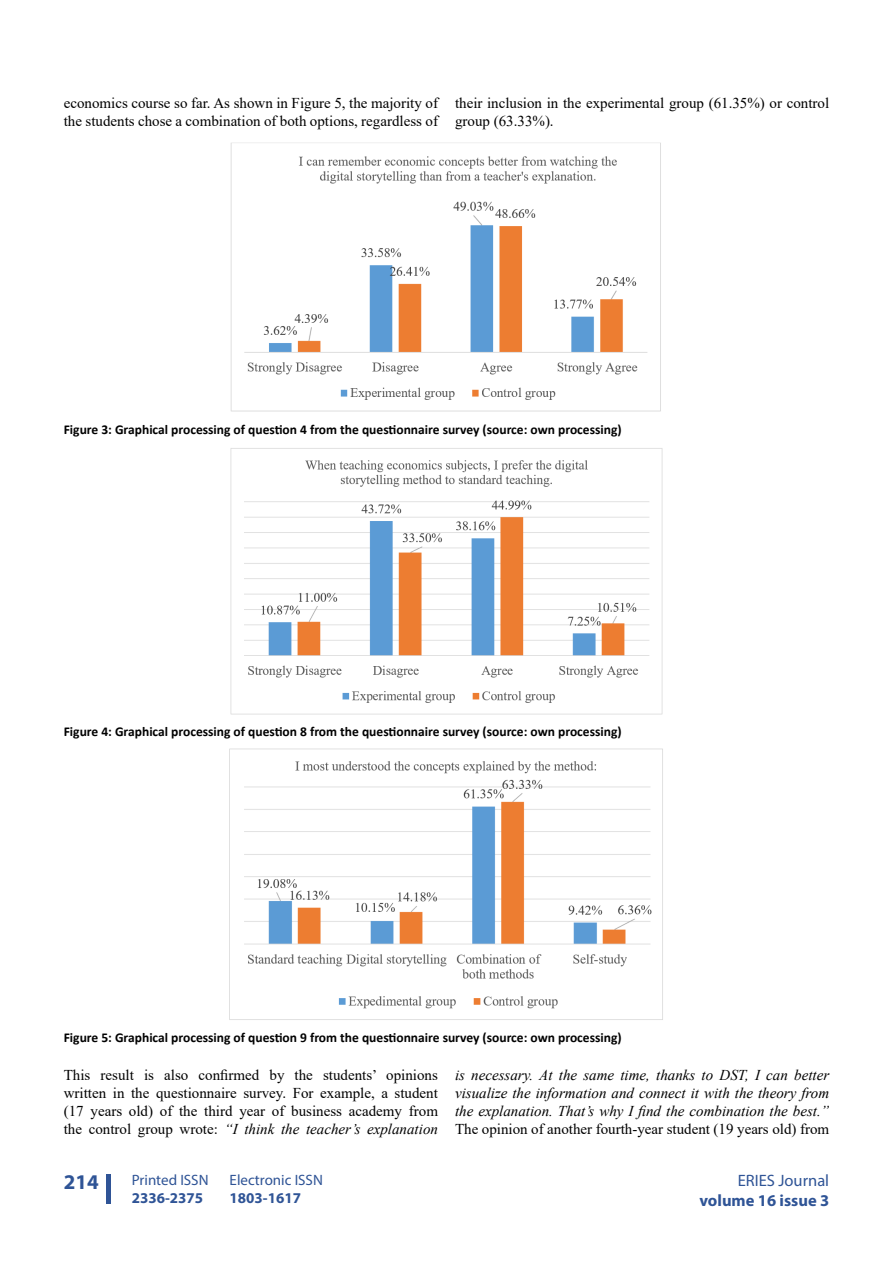
<style>
.page{position:relative;width:893px;height:1263px;background:#fff}
.page>*{position:absolute;margin:0;border:0;box-sizing:border-box;transform-origin:0 0}
.t1{font:700 21px "Myriad Pro";color:#2f5496}
.t2{font:700 16.5px "Myriad Pro";color:#2f5496}
.t3{font:16.5px "Myriad Pro";color:#2f5496}
.t4{font:15px/18px "Times New Roman";color:#000}
.t5{font:italic 15px/18px "Times New Roman";color:#000;text-align:justify}
.t6{font:15px "Myriad Pro";color:#2f5496}
.t7{font:700 15px "Myriad Pro";color:#2f5496}
.t8{font:700 13.5px "Calibri";color:#000}
.s1{font-style:italic}
</style>
<div class="page">
<div style="left:106px;top:1174px;width:5px;height:29px;background:#2f5496"></div>
<img style="left:230px;top:142px;width:431px;height:270px">
<img style="left:230px;top:448px;width:433px;height:267px">
<img style="left:229px;top:748px;width:434px;height:272px">
<p class="t4" style="left:64px;top:94px;width:376px">economics course so far. As shown in Figure 5, the majority of the students chose a combination of both options, regardless of</p>
<p class="t4" style="left:455px;top:94px;width:376px">their inclusion in the experimental group (61.35%) or control group (63.33%).</p>
<p class="t8" style="left:64px;top:420px;width:559px">Figure 3: Graphical processing of question 4 from the questionnaire survey (source: own processing)</p>
<p class="t8" style="left:64px;top:722px;width:559px">Figure 4: Graphical processing of question 8 from the questionnaire survey (source: own processing)</p>
<p class="t8" style="left:64px;top:1028px;width:559px">Figure 5: Graphical processing of question 9 from the questionnaire survey (source: own processing)</p>
<p class="t4" style="left:64px;top:1066px;width:376px;text-align:justify">This result is also confirmed by the students’ opinions written in the questionnaire survey. For example, a student (17 years old) of the third year of business academy from the control group wrote: <span class="s1">“I think the teacher’s explanation</span></p>
<p class="t5" style="left:455px;top:1066px;width:376px">is necessary. At the same time, thanks to DST, I can better visualize the information and connect it with the theory from the explanation. That’s why I find the combination the best.”</p>
<p class="t4" style="left:455px;top:1120px;width:376px">The opinion of another fourth-year student (19 years old) from</p>
<p class="t6" style="left:230px;top:1170px;width:95px">Electronic ISSN</p>
<p class="t7" style="left:230px;top:1188px;width:73px">1803-1617</p>
<p class="t6" style="left:132px;top:1171px;width:78px">Printed ISSN</p>
<p class="t7" style="left:132px;top:1188px;width:73px">2336-2375</p>
<h1 class="t1" style="left:64px;top:1169px;width:36px">214</h1>
<p class="t3" style="left:738px;top:1170px;width:93px">ERIES Journal</p>
<p class="t2" style="left:699px;top:1189px;width:131px">volume 16 issue 3</p>
</div>
